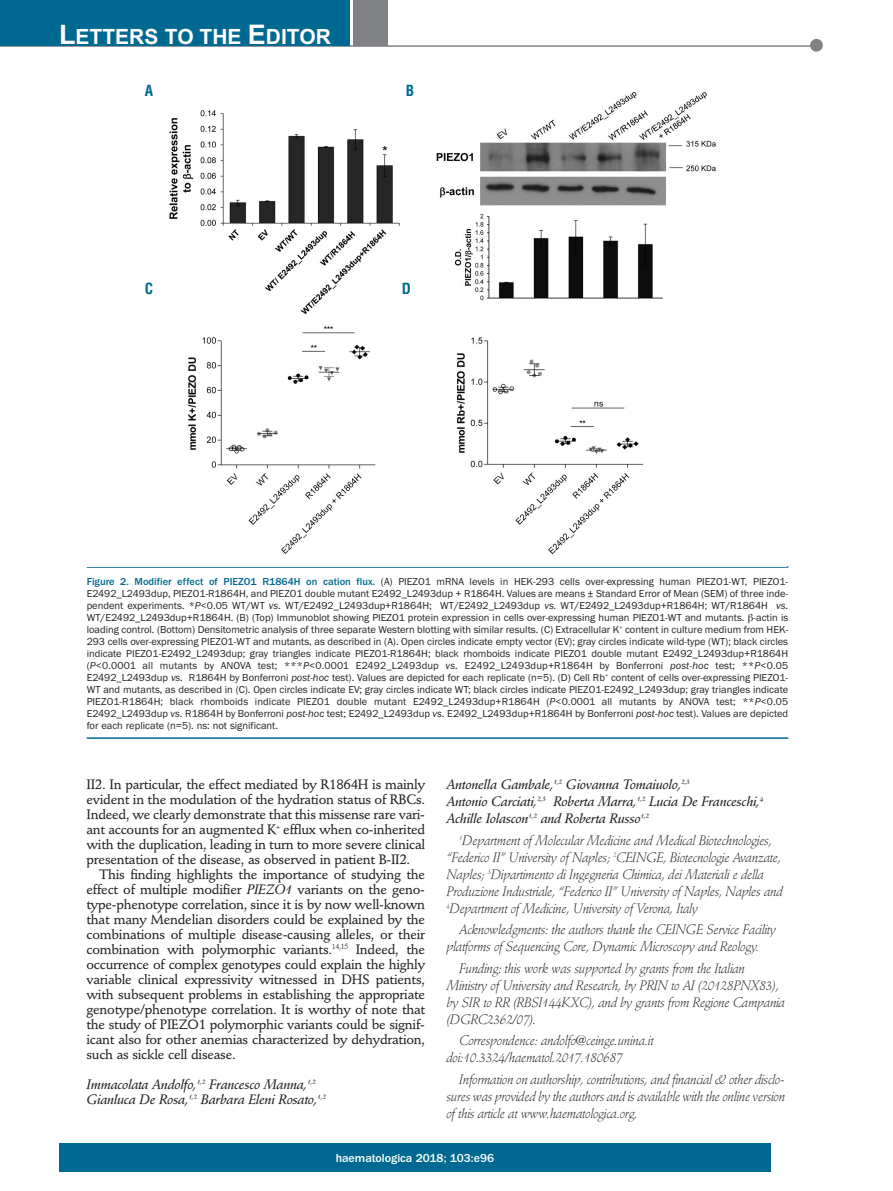
<style>
.page{position:relative;width:893px;height:1191px;background:#fff}
.page>*{position:absolute;margin:0;border:0;box-sizing:border-box;transform-origin:0 0}
.t1{font:700 21px "Arial";color:#fff}
.t2{font:700 condensed 15px "Helvetica";color:#006991}
.t3{font:500 13.5px/15px "Stempel Schneidler";letter-spacing:-.02em;color:#231f20;text-align:justify}
.t4{font:italic 300 13.5px/17.1px "Stempel Schneidler";letter-spacing:-.02em;color:#231f20}
.t5{font:italic 13.5px/17.1px "Stempel Schneidler Med";letter-spacing:-.02em;color:#231f20}
.t6{font:500 12px "Franklin Gothic";color:#fff}
.t7{font:10.5px/12px "Franklin Gothic";color:#231f20;text-align:justify}
.s1{font-size:27px}
.s2{font-weight:500;color:#006991}
.s3{font-style:italic}
.s4{font-family:"Stempel Schneidler Med";font-weight:400;font-style:italic}
</style>
<div class="page">
<div style="left:59px;top:1143px;width:712px;height:28px;background:#006991"></div>
<hr style="left:0;top:45px;width:820px;height:2px;background:#808285">
<div style="left:810px;top:39px;width:13px;height:13px;background:#808285;border-radius:50%"></div>
<div style="left:354px;top:0;width:34px;height:45px;background:#808285"></div>
<div style="left:0;top:0;width:350px;height:45px;background:#006991"></div>
<hr style="left:87px;top:566px;width:701px;height:2px;background:#006991">
<hr style="left:87px;top:737px;width:701px;height:2px;background:#006991">
<img style="left:169px;top:92px;width:547px;height:462px">
<h1 class="t1" style="left:59px;top:25px;width:273px"><span class="s1">L</span>ETTERS TO THE <span class="s1">E</span>DITOR</h1>
<h2 class="t2" style="left:145px;top:82px;width:10px">A</h2>
<h2 class="t2" style="left:406px;top:82px;width:10px">B</h2>
<h2 class="t2" style="left:145px;top:280px;width:10px">C</h2>
<h2 class="t2" style="left:402px;top:280px;width:11px">D</h2>
<p class="t7" style="left:87px;top:575px;width:703px"><span class="s2">Figure 2. Modifier effect of PIEZO1 R1864H on cation flux.</span> (A) PIEZO1 mRNA levels in HEK-293 cells over-expressing human PIEZO1-WT, PIEZO1- E2492_L2493dup, PIEZO1-R1864H, and PIEZO1 double mutant E2492_L2493dup + R1864H. Values are means ± Standard Error of Mean (SEM) of three inde&shy;pendent experiments. *<span class="s3">P</span>&lt;0.05 WT/WT <span class="s3">vs.</span> WT/E2492_L2493dup+R1864H; WT/E2492_L2493dup <span class="s3">vs.</span> WT/E2492_L2493dup+R1864H; WT/R1864H <span class="s3">vs.<br></span>WT/E2492_L2493dup+R1864H. (B) (Top) Immunoblot showing PIEZO1 protein expression in cells over-expressing human PIEZO1-WT and mutants. -actin is loading control. (Bottom) Densitometric analysis of three separate Western blotting with similar results. (C) Extracellular K<sup>+</sup> content in culture medium from HEK-293 cells over-expressing PIEZO1-WT and mutants, as described in (A). Open circles indicate empty vector (EV); gray circles indicate wild-type (WT); black circles indicate PIEZO1-E2492_L2493dup; gray triangles indicate PIEZO1-R1864H; black rhomboids indicate PIEZO1 double mutant E2492_L2493dup+R1864H (<span class="s3">P</span>&lt;0.0001 all mutants by ANOVA test; ***<span class="s3">P</span>&lt;0.0001 E2492_L2493dup <span class="s3">vs.</span> E2492_L2493dup+R1864H by Bonferroni <span class="s3">post-hoc</span> test; **<span class="s3">P</span>&lt;0.05<br>E2492_L2493dup <span class="s3">vs.</span> R1864H by Bonferroni <span class="s3">post-hoc</span> test). Values are depicted for each replicate (n=5). (D) Cell Rb<sup>+</sup> content of cells over-expressing PIEZO1- WT and mutants, as described in (C). Open circles indicate EV; gray circles indicate WT; black circles indicate PIEZO1-E2492_L2493dup; gray triangles indicate PIEZO1-R1864H; black rhomboids indicate PIEZO1 double mutant E2492_L2493dup+R1864H (<span class="s3">P</span>&lt;0.0001 all mutants by ANOVA test; **<span class="s3">P</span>&lt;0.05<br>E2492_L2493dup <span class="s3">vs.</span> R1864H by Bonferroni <span class="s3">post-hoc</span> test; E2492_L2493dup <span class="s3">vs.</span> E2492_L2493dup+R1864H by Bonferroni <span class="s3">post-hoc</span> test). Values are depicted for each replicate (n=5). ns: not significant.</p>
<p class="t3" style="left:87px;top:778px;width:340px">II2. In particular, the effect mediated by R1864H is mainly evident in the modulation of the hydration status of RBCs.<br>Indeed, we clearly demonstrate that this missense rare vari&shy;ant accounts for an augmented K<sup>+</sup> efflux when co-inherited with the duplication, leading in turn to more severe clinical presentation of the disease, as observed in patient B-II2.</p>
<p class="t3" style="left:87px;top:868px;width:340px;text-indent:13px">This finding highlights the importance of studying the effect of multiple modifier <span class="s4">PIEZO1</span> variants on the geno&shy;type-phenotype correlation, since it is by now well-known that many Mendelian disorders could be explained by the combinations of multiple disease-causing alleles, or their combination with polymorphic variants.<sup>14,15</sup> Indeed, the occurrence of complex genotypes could explain the highly variable clinical expressivity witnessed in DHS patients, with subsequent problems in establishing the appropriate genotype/phenotype correlation. It is worthy of note that the study of PIEZO1 polymorphic variants could be signif&shy;icant also for other anemias characterized by dehydration, such as sickle cell disease.</p>
<p class="t5" style="left:87px;top:1078px;width:241px;line-height:15px">Immacolata Andolfo,<sup>1,2</sup> Francesco Manna,<sup>1,2<br></sup>Gianluca De Rosa,<sup>1,2</sup> Barbara Eleni Rosato,<sup>1,2</sup></p>
<p class="t5" style="left:446px;top:777px;width:319px">Antonella Gambale,<sup>1,2</sup> Giovanna Tomaiuolo,<sup>2,3<br></sup>Antonio Carciati,<sup>2,3</sup> Roberta Marra,<sup>1,2</sup> Lucia De Franceschi,<sup>4<br></sup>Achille Iolascon<sup>1,2</sup> and Roberta Russo<sup>1,2</sup></p>
<p class="t4" style="left:446px;top:832px;width:338px;text-indent:13px"><sup>1</sup>Department of Molecular Medicine and Medical Biotechnologies, “Federico II” University of Naples; <sup>2</sup>CEINGE, Biotecnologie Avanzate, Naples; <sup>3</sup>Dipartimento di Ingegneria Chimica, dei Materiali e della Produzione Industriale, “Federico II” University of Naples, Naples and <sup>4</sup>Department of Medicine, University of Verona, Italy</p>
<p class="t4" style="left:446px;top:922px;width:331px;text-indent:13px">Acknowledgments: the authors thank the CEINGE Service Facility platforms of Sequencing Core, Dynamic Microscopy and Reology.</p>
<p class="t4" style="left:446px;top:960px;width:340px;text-indent:13px">Funding: this work was supported by grants from the Italian Ministry of University and Research, by PRIN to AI (20128PNX83), by SIR to RR (RBSI144KXC), and by grants from Regione Campania (DGRC2362/07).</p>
<p class="t4" style="left:446px;top:1033px;width:209px;text-indent:13px">Correspondence: andolfo@ceinge.unina.it doi:10.3324/haematol.2017.180687</p>
<p class="t4" style="left:446px;top:1071px;width:340px;text-align:justify;text-indent:13px">Information on authorship, contributions, and financial &amp; other disclo&shy;sures was provided by the authors and is available with the online version of this article at www.haematologica.org.</p>
<p class="t6" style="left:336px;top:1150px;width:160px">haematologica 2018; 103:e96</p>
</div>
